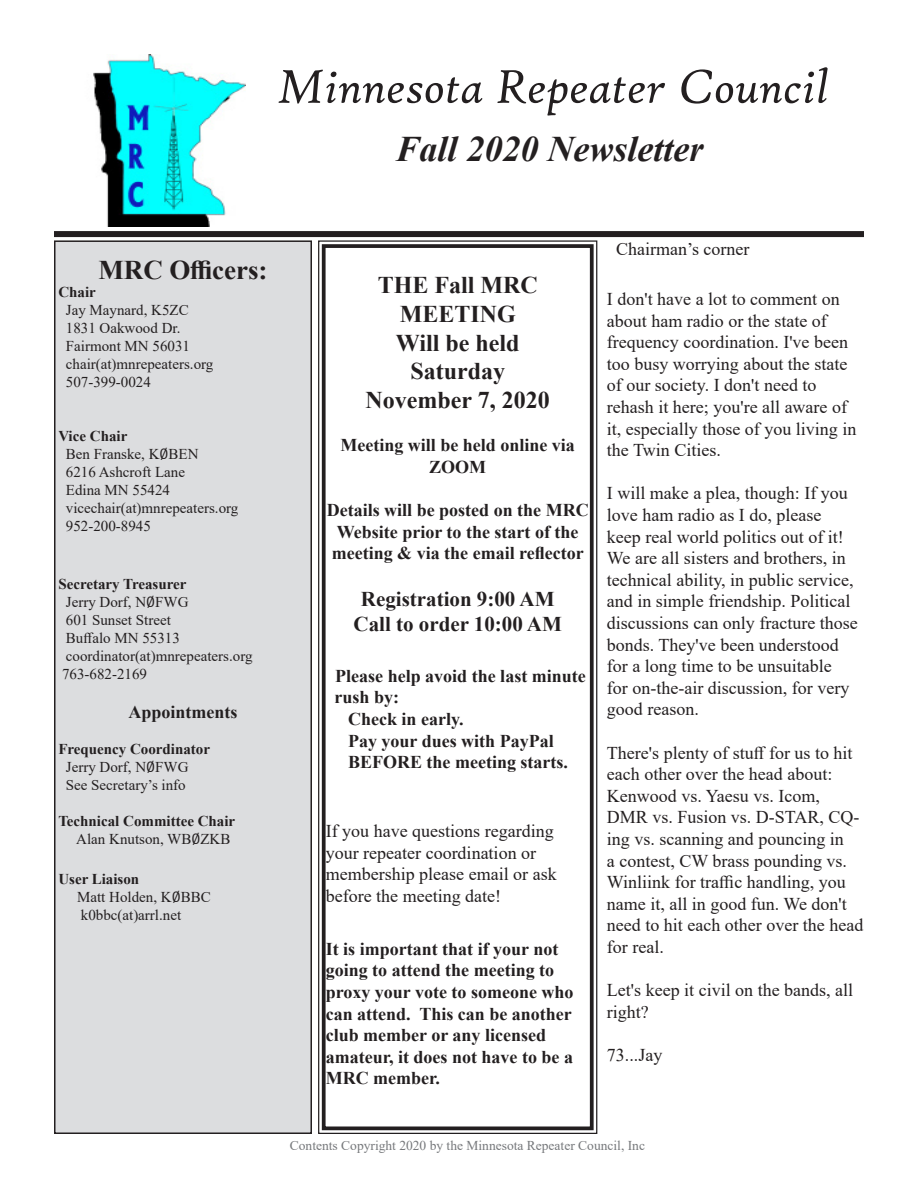
<style>
.page{position:relative;width:918px;height:1188px;background:#fff}
.page>*{position:absolute;margin:0;border:0;box-sizing:border-box;transform-origin:0 0}
.t1{font:italic 51px "High Tower Text";color:#231f20}
.t2{font:italic 700 36px "Times New Roman";color:#231f20}
.t3{font:700 27px "Times New Roman";color:#231f20}
.t4{font:700 24px "Times New Roman";color:#231f20}
.t5{font:700 21px "Times New Roman";color:#231f20}
.t6{font:18px/21.6px "Times New Roman";color:#231f20}
.t7{font:700 18px/21.6px "Times New Roman";color:#231f20;text-align:center}
.t8{font:15px "Times New Roman";color:#231f20}
.t9{font:700 15px "Times New Roman";color:#231f20}
.t10{font:13.5px "Times New Roman";color:#76787b}
.s1{font-family:"Andale Mono"}
</style>
<div class="page">
<div style="left:54px;top:231px;width:810px;height:6px;background:#231f20"></div>
<div style="left:55px;top:241px;width:256px;height:892px;background:#dcdddf"></div>
<div style="left:54px;top:240px;width:258px;height:894px;border:2px solid #231f20"></div>
<svg style="left:318px;top:240px;width:280px;height:894px"></svg>
<div style="left:322px;top:244px;width:272px;height:886px;border:4px solid #231f20"></div>
<img style="left:93px;top:54px;width:153px;height:172px">
<p class="t1" style="left:278px;top:57px;width:553px">Minnesota Repeater Council</p>
<p class="t2" style="left:396px;top:124px;width:310px">Fall 2020 Newsletter</p>
<p class="t3" style="left:98px;top:250px;width:171px">MRC Officers:</p>
<p class="t9" style="left:58px;top:281px;width:39px">Chair</p>
<p class="t8" style="left:66px;top:299px;width:124px">Jay Maynard, K5ZC</p>
<p class="t8" style="left:66px;top:317px;width:116px">1831 Oakwood Dr.</p>
<p class="t8" style="left:66px;top:335px;width:126px">Fairmont MN 56031</p>
<p class="t8" style="left:66px;top:353px;width:149px">chair(at)mnrepeaters.org</p>
<p class="t8" style="left:66px;top:371px;width:86px">507-399-0024</p>
<p class="t9" style="left:58px;top:425px;width:71px">Vice Chair</p>
<p class="t8" style="left:66px;top:443px;width:134px">Ben Franske, K<span class="s1">0</span>BEN</p>
<p class="t8" style="left:66px;top:461px;width:121px">6216 Ashcroft Lane</p>
<p class="t8" style="left:66px;top:479px;width:106px">Edina MN 55424</p>
<p class="t8" style="left:66px;top:497px;width:174px">vicechair(at)mnrepeaters.org</p>
<p class="t8" style="left:66px;top:515px;width:86px">952-200-8945</p>
<p class="t9" style="left:58px;top:573px;width:130px">Secretary Treasurer</p>
<p class="t8" style="left:66px;top:591px;width:124px">Jerry Dorf, N<span class="s1">0</span>FWG</p>
<p class="t8" style="left:66px;top:609px;width:107px">601 Sunset Street</p>
<p class="t8" style="left:66px;top:627px;width:116px">Buffalo MN 55313</p>
<p class="t8" style="left:66px;top:645px;width:188px">coordinator(at)mnrepeaters.org</p>
<p class="t8" style="left:62px;top:663px;width:86px">763-682-2169</p>
<p class="t7" style="left:129px;top:701px;width:111px">Appointments</p>
<p class="t9" style="left:58px;top:738px;width:153px">Frequency Coordinator</p>
<p class="t8" style="left:66px;top:757px;width:124px">Jerry Dorf, N<span class="s1">0</span>FWG</p>
<p class="t8" style="left:66px;top:775px;width:121px">See Secretary’s info</p>
<p class="t9" style="left:58px;top:810px;width:178px">Technical Committee Chair</p>
<p class="t8" style="left:76px;top:829px;width:156px">Alan Knutson, WB<span class="s1">0</span>ZKB</p>
<p class="t9" style="left:58px;top:868px;width:82px">User Liaison</p>
<p class="t8" style="left:77px;top:886px;width:135px">Matt Holden, K<span class="s1">0</span>BBC</p>
<p class="t8" style="left:81px;top:904px;width:102px">k0bbc(at)arrl.net</p>
<p class="t4" style="left:378px;top:268px;width:162px">THE Fall MRC</p>
<p class="t4" style="left:400px;top:296px;width:118px">MEETING</p>
<p class="t4" style="left:396px;top:325px;width:125px">Will be held</p>
<p class="t4" style="left:410px;top:354px;width:96px">Saturday</p>
<p class="t4" style="left:366px;top:383px;width:186px">November 7, 2020</p>
<p class="t7" style="left:340px;top:434px;width:236px">Meeting will be held online via<br>ZOOM</p>
<p class="t7" style="left:327px;top:499px;width:263px">Details will be posted on the MRC<br>Website prior to the start of the</p>
<p class="t7" style="left:332px;top:542px;width:254px">meeting &amp; via the email reflector</p>
<p class="t5" style="left:361px;top:584px;width:195px">Registration 9:00 AM</p>
<p class="t5" style="left:354px;top:609px;width:210px">Call to order 10:00 AM</p>
<p class="t7" style="left:335px;top:664px;width:252px">Please help avoid the last minute</p>
<p class="t7" style="left:335px;top:686px;width:66px">rush by:</p>
<p class="t7" style="left:348px;top:708px;width:117px">Check in early.</p>
<p class="t7" style="left:348px;top:729px;width:207px">Pay your dues with PayPal</p>
<p class="t7" style="left:348px;top:751px;width:221px">BEFORE the meeting starts.</p>
<p class="t6" style="left:326px;top:820px;width:229px">If you have questions regarding your repeater coordination or</p>
<p class="t6" style="left:326px;top:863px;width:232px">membership please email or ask before the meeting date!</p>
<p class="t7" style="left:326px;top:937px;width:249px;text-align:left">It is important that if your not going to attend the meeting to proxy your vote to someone who can attend. This can be another club member or any licensed amateur, it does not have to be a<br>MRC member.</p>
<p class="t6" style="left:616px;top:237px;width:135px">Chairman’s corner</p>
<p class="t6" style="left:607px;top:288px;width:251px">I don't have a lot to comment on about ham radio or the state of frequency coordination. I've been too busy worrying about the state of our society. I don't need to rehash it here; you're all aware of it, especially those of you living in the Twin Cities.</p>
<p class="t6" style="left:607px;top:482px;width:252px">I will make a plea, though: If you love ham radio as I do, please keep real world politics out of it!<br>We are all sisters and brothers, in technical ability, in public service, and in simple friendship. Political discussions can only fracture those bonds. They've been understood for a long time to be unsuitable<br>for on-the-air discussion, for very good reason.</p>
<p class="t6" style="left:607px;top:741px;width:258px">There's plenty of stuff for us to hit each other over the head about:<br>Kenwood vs. Yaesu vs. Icom,<br>DMR vs. Fusion vs. D-STAR, CQ&shy;ing vs. scanning and pouncing in<br>a contest, CW brass pounding vs.<br>Winliink for traffic handling, you name it, all in good fun. We don't need to hit each other over the head for real.</p>
<p class="t6" style="left:607px;top:979px;width:248px">Let's keep it civil on the bands, all right?</p>
<p class="t6" style="left:607px;top:1044px;width:57px">73...Jay</p>
<p class="t10" style="left:290px;top:1136px;width:357px">Contents Copyright 2020 by the Minnesota Repeater Council, Inc</p>
</div>
